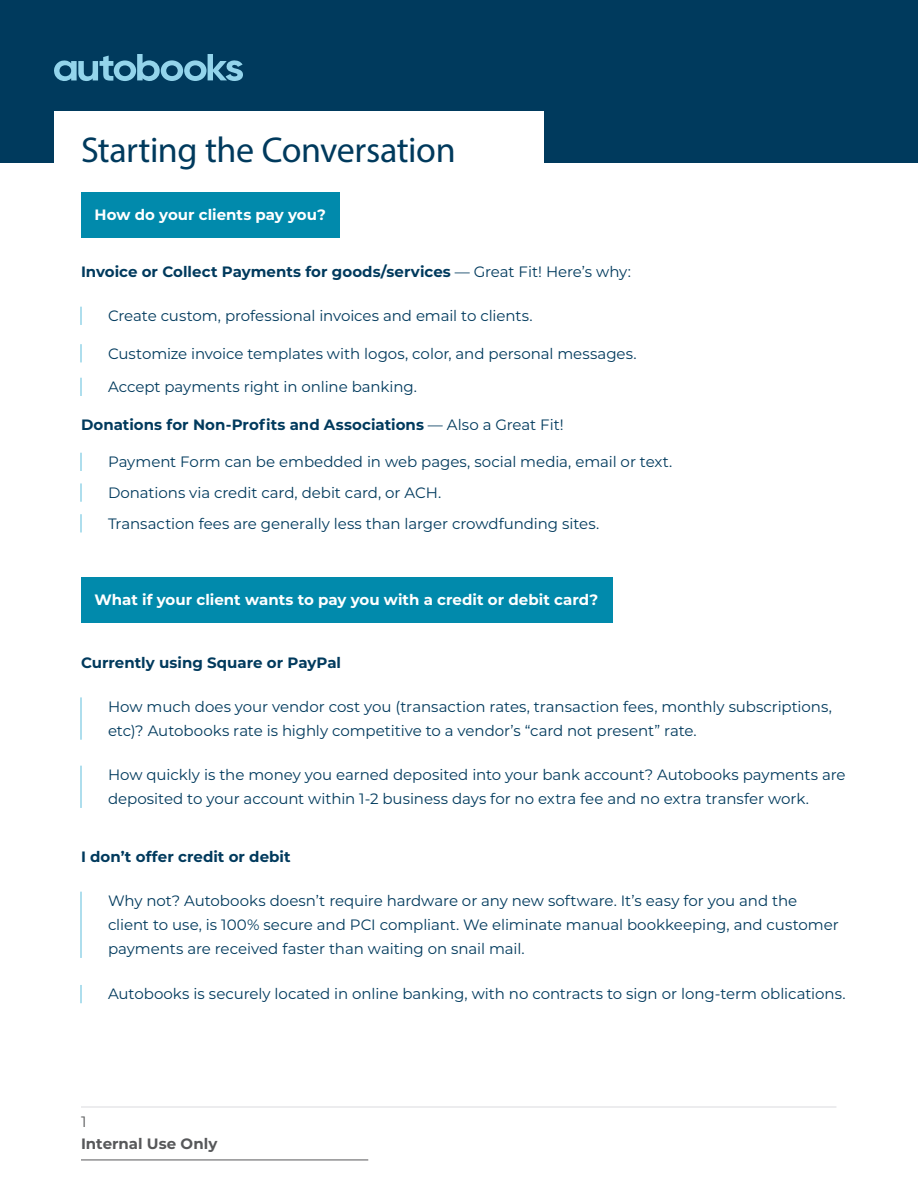
<style>
.page{position:relative;width:918px;height:1188px;background:#fff}
.page>*{position:absolute;margin:0;border:0;box-sizing:border-box;transform-origin:0 0}
.H1_-_Blue{font:36px "Myriad Pro";letter-spacing:-.01em;color:#003a5d}
.Bullets_-_less_spaci{font:15px/24px "Montserrat";letter-spacing:-.005em;color:#003a5d}
.Bullets_-_last_bulle{font:15px/24px "Montserrat";letter-spacing:-.005em;color:#003a5d}
.body{font:700 15px "Montserrat";color:#003a5d}
.body-2{font:700 15px "Montserrat";color:#fff}
.Bullets_-_last_bulle-2{font:700 15px "Montserrat";letter-spacing:.005em;color:#003a5d}
.H5_-_grey_underline{font:700 15px "Montserrat";color:#57585a}
.Page_number{font:15px "Montserrat";color:#57585a}
.s1{font-weight:400}
</style>
<div class="page">
<div style="left:0;top:0;width:918px;height:162px;background:#003a5d"></div>
<div style="left:54px;top:111px;width:489px;height:95px;background:#fff"></div>
<svg style="left:54px;top:54px;width:189px;height:27px"></svg>
<hr style="left:81px;top:1106px;width:755px;height:2px;background:#e6e7e9">
<div style="left:81px;top:192px;width:258px;height:46px;background:#018aac"></div>
<div style="left:81px;top:577px;width:531px;height:46px;background:#018aac"></div>
<svg style="left:80px;top:307px;width:2px;height:18px"></svg>
<svg style="left:80px;top:344px;width:2px;height:18px"></svg>
<hr style="left:80px;top:697px;width:2px;height:43px;background:#94d4e8">
<hr style="left:80px;top:766px;width:2px;height:42px;background:#94d4e8">
<hr style="left:80px;top:892px;width:2px;height:66px;background:#94d4e8">
<svg style="left:80px;top:378px;width:2px;height:18px"></svg>
<svg style="left:80px;top:453px;width:2px;height:18px"></svg>
<svg style="left:80px;top:483px;width:2px;height:19px"></svg>
<svg style="left:80px;top:514px;width:2px;height:18px"></svg>
<svg style="left:80px;top:985px;width:2px;height:18px"></svg>
<hr style="left:81px;top:1160px;width:287px;height:1px;background:#57585a">
<p class="H1_-_Blue" style="left:81px;top:128px;width:376px">Starting the Conversation</p>
<p class="body-2" style="left:94px;top:204px;width:233px">How do your clients pay you?</p>
<p class="body" style="left:81px;top:261px;width:551px">Invoice or Collect Payments for goods/services <span class="s1">— Great Fit! Here’s why:</span></p>
<p class="Bullets_-_less_spaci" style="left:108px;top:303px;width:426px">Create custom, professional invoices and email to clients.</p>
<p class="Bullets_-_last_bulle" style="left:108px;top:341px;width:530px">Customize invoice templates with logos, color, and personal messages.</p>
<p class="Bullets_-_last_bulle" style="left:108px;top:374px;width:311px">Accept payments right in online banking.</p>
<p class="Bullets_-_last_bulle-2" style="left:81px;top:414px;width:484px">Donations for Non-Profits and Associations <span class="s1">— Also a Great Fit!</span></p>
<p class="Bullets_-_less_spaci" style="left:108px;top:449px;width:566px">Payment Form can be embedded in web pages, social media, email or text.</p>
<p class="Bullets_-_less_spaci" style="left:108px;top:480px;width:335px">Donations via credit card, debit card, or ACH.</p>
<p class="Bullets_-_less_spaci" style="left:108px;top:511px;width:493px">Transaction fees are generally less than larger crowdfunding sites.</p>
<p class="body-2" style="left:94px;top:589px;width:505px">What if your client wants to pay you with a credit or debit card?</p>
<p class="body" style="left:81px;top:652px;width:262px">Currently using Square or PayPal</p>
<p class="Bullets_-_last_bulle" style="left:108px;top:694px;width:726px">How much does your vendor cost you (transaction rates, transaction fees, monthly subscriptions, etc)? Autobooks rate is highly competitive to a vendor’s “card not present” rate.</p>
<p class="Bullets_-_last_bulle" style="left:108px;top:762px;width:739px">How quickly is the money you earned deposited into your bank account? Autobooks payments are deposited to your account within 1-2 business days for no extra fee and no extra transfer work.</p>
<p class="body" style="left:81px;top:846px;width:211px">I don’t offer credit or debit</p>
<p class="Bullets_-_less_spaci" style="left:108px;top:888px;width:732px">Why not? Autobooks doesn’t require hardware or any new software. It’s easy for you and the client to use, is 100% secure and PCI compliant. We eliminate manual bookkeeping, and customer payments are received faster than waiting on snail mail.</p>
<p class="Bullets_-_less_spaci" style="left:108px;top:982px;width:739px">Autobooks is securely located in online banking, with no contracts to sign or long-term oblications.</p>
<p class="Page_number" style="left:81px;top:1112px;width:7px">1</p>
<p class="H5_-_grey_underline" style="left:81px;top:1133px;width:138px">Internal Use Only</p>
</div>
